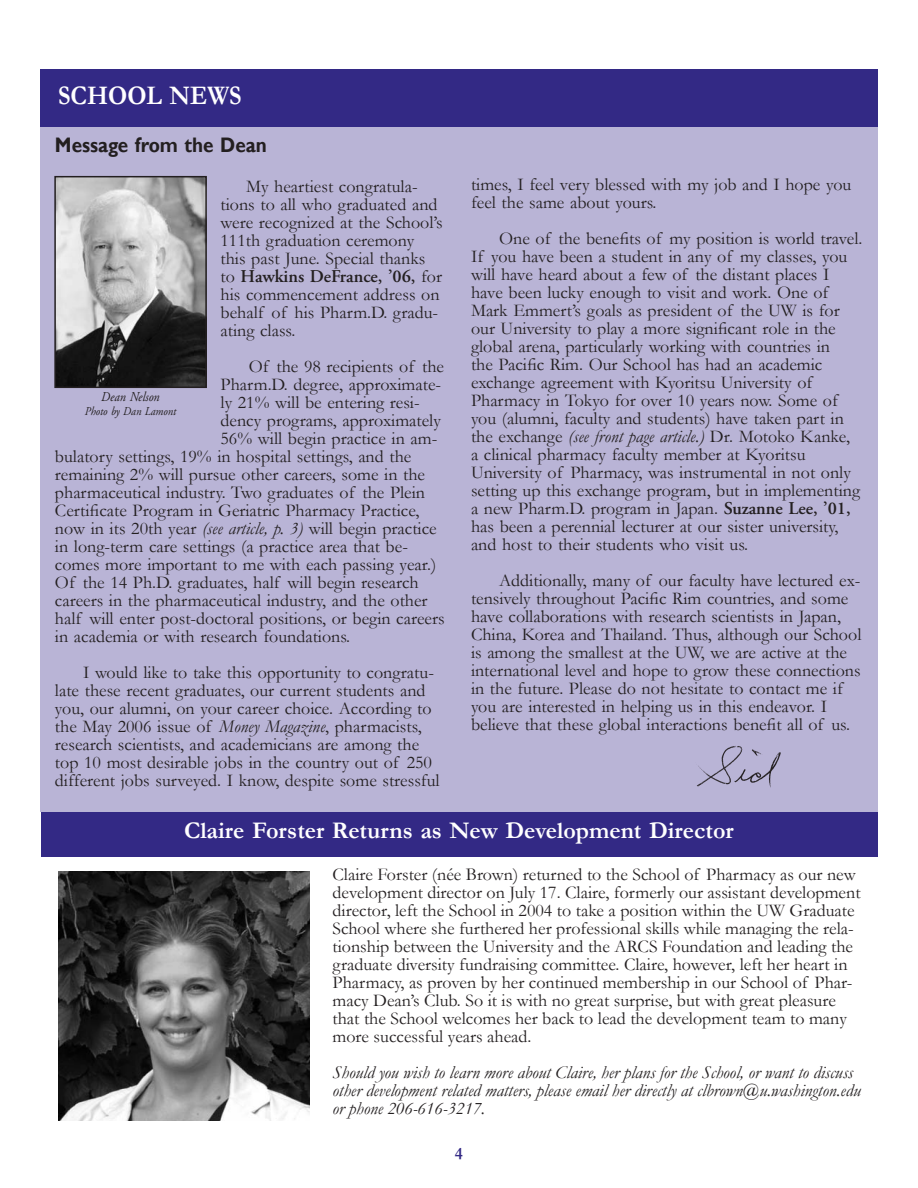
<style>
.page{position:relative;width:918px;height:1188px;background:#fff}
.page>*{position:absolute;margin:0;border:0;box-sizing:border-box;transform-origin:0 0}
.t1{font:700 27px "Garamond";color:#fff;scale:.9 1}
.t2{font:700 24px "Garamond";color:#fff}
.t3{font:700 21px "Gill Sans";color:#231f20;scale:.9 1}
.t4{font:18px/18px "Garamond";color:#231f20}
.t5{font:italic 18px/18px "Garamond";color:#231f20}
.t6{font:600 18px "Adobe Garamond Pro";color:#231f20}
.t7{font:700 17.25px "Garamond";color:#332985}
.t8{font:italic 13.5px "Adobe Garamond Pro";color:#231f20;scale:.9 1}
.t9{font:italic 12px "Adobe Garamond Pro";color:#231f20;scale:.9 1}
.s1{font-family:"Garamond";font-weight:400}
.s2{font-style:italic}
.s3{font-family:"Adobe Garamond Pro";font-weight:600}
</style>
<div class="page">
<div style="left:41px;top:812px;width:837px;height:44px;background:#332985"></div>
<div style="left:40px;top:119px;width:837px;height:693px;background:#b9b4d6"></div>
<div style="left:40px;top:69px;width:837px;height:57px;background:#332985"></div>
<img style="left:57px;top:179px;width:147px;height:206px">
<div style="left:54px;top:176px;width:153px;height:212px;border:2px solid #231f20"></div>
<img style="left:697px;top:746px;width:84px;height:42px">
<img style="left:59px;top:872px;width:250px;height:249px">
<h1 class="t1" style="left:58px;top:81px;width:205px">SCHOOL NEWS</h1>
<p class="t3" style="left:55px;top:132px;width:237px">Message from the Dean</p>
<p class="t4" style="left:221px;top:177px;width:224px;text-indent:26px">My heartiest congratula&shy;tions to all who graduated and were recognized at the School’s<br>111th graduation ceremony this past June. Special thanks</p>
<p class="t6" style="left:221px;top:269px;width:223px"><span class="s1">to</span> Hawkins DeFrance, ’06, <span class="s1">for</span></p>
<p class="t4" style="left:221px;top:285px;width:221px;text-align:justify">his commencement address on behalf of his Pharm.D. gradu&shy;ating class.</p>
<p class="t4" style="left:249px;top:357px;width:197px">Of the 98 recipients of the</p>
<p class="t4" style="left:221px;top:375px;width:222px">Pharm.D. degree, approximate-</p>
<p class="t4" style="left:221px;top:393px;width:201px">ly 21% will be entering resi-</p>
<p class="t4" style="left:221px;top:411px;width:222px">dency programs, approximately</p>
<p class="t4" style="left:221px;top:429px;width:218px">56% will begin practice in am-</p>
<p class="t4" style="left:55px;top:447px;width:358px">bulatory settings, 19% in hospital settings, and the</p>
<p class="t4" style="left:55px;top:465px;width:372px">remaining 2% will pursue other careers, some in the</p>
<p class="t4" style="left:55px;top:483px;width:372px">pharmaceutical industry. Two graduates of the Plein</p>
<p class="t4" style="left:55px;top:501px;width:366px">Certificate Program in Geriatric Pharmacy Practice,</p>
<p class="t4" style="left:55px;top:519px;width:383px">now in its 20th year <span class="s2">(see article, p. 3)</span> will begin practice</p>
<p class="t4" style="left:55px;top:537px;width:354px">in long-term care settings (a practice area that be-</p>
<p class="t4" style="left:55px;top:555px;width:383px">comes more important to me with each passing year.)</p>
<p class="t4" style="left:55px;top:573px;width:365px">Of the 14 Ph.D. graduates, half will begin research</p>
<p class="t4" style="left:55px;top:591px;width:374px">careers in the pharmaceutical industry, and the other</p>
<p class="t4" style="left:55px;top:609px;width:391px">half will enter post-doctoral positions, or begin careers</p>
<p class="t4" style="left:55px;top:627px;width:297px">in academia or with research foundations.</p>
<p class="t4" style="left:55px;top:663px;width:386px;text-indent:28px">I would like to take this opportunity to congratu&shy;late these recent graduates, our current students and you, our alumni, on your career choice. According to the May 2006 issue of <span class="s2">Money Magazine</span>, pharmacists, research scientists, and academicians are among the top 10 most desirable jobs in the country out of 250 different jobs surveyed. I know, despite some stressful</p>
<p class="t8" style="left:101px;top:392px;width:66px">Dean Nelson</p>
<p class="t9" style="left:85px;top:406px;width:103px">Photo by Dan Lamont</p>
<p class="t4" style="left:471px;top:176px;width:382px">times, I feel very blessed with my job and I hope you feel the same about yours.</p>
<p class="t4" style="left:471px;top:230px;width:393px;text-indent:28px">One of the benefits of my position is world travel.<br>If you have been a student in any of my classes, you will have heard about a few of the distant places I have been lucky enough to visit and work. One of Mark Emmert’s goals as president of the UW is for our University to play a more significant role in the global arena, particularly working with countries in<br>the Pacific Rim. Our School has had an academic exchange agreement with Kyoritsu University of Pharmacy in Tokyo for over 10 years now. Some of you (alumni, faculty and students) have taken part in the exchange <span class="s2">(see front page article.)</span> Dr. Motoko Kanke,<br>a clinical pharmacy faculty member at Kyoritsu University of Pharmacy, was instrumental in not only setting up this exchange program, but in implementing a new Pharm.D. program in Japan. <span class="s3">Suzanne Lee, ’01, </span>has been a perennial lecturer at our sister university, and host to their students who visit us.</p>
<p class="t4" style="left:471px;top:572px;width:392px;text-indent:28px">Additionally, many of our faculty have lectured ex&shy;tensively throughout Pacific Rim countries, and some have collaborations with research scientists in Japan, China, Korea and Thailand. Thus, although our School is among the smallest at the UW, we are active at the international level and hope to grow these connections in the future. Please do not hesitate to contact me if you are interested in helping us in this endeavor. I believe that these global interactions benefit all of us.</p>
<h2 class="t2" style="left:184px;top:817px;width:551px">Claire Forster Returns as New Development Director</h2>
<p class="t4" style="left:333px;top:866px;width:530px">Claire Forster (née Brown) returned to the School of Pharmacy as our new development director on July 17. Claire, formerly our assistant development director, left the School in 2004 to take a position within the UW Graduate School where she furthered her professional skills while managing the rela&shy;tionship between the University and the ARCS Foundation and leading the graduate diversity fundraising committee. Claire, however, left her heart in Pharmacy, as proven by her continued membership in our School of Phar&shy;macy Dean’s Club. So it is with no great surprise, but with great pleasure that the School welcomes her back to lead the development team to many more successful years ahead.</p>
<p class="t5" style="left:333px;top:1064px;width:530px">Should you wish to learn more about Claire, her plans for the School, or want to discuss other development related matters, please email her directly at clbrown@u.washington.edu or phone 206-616-3217.</p>
<p class="t7" style="left:455px;top:1144px;width:10px">4</p>
</div>
